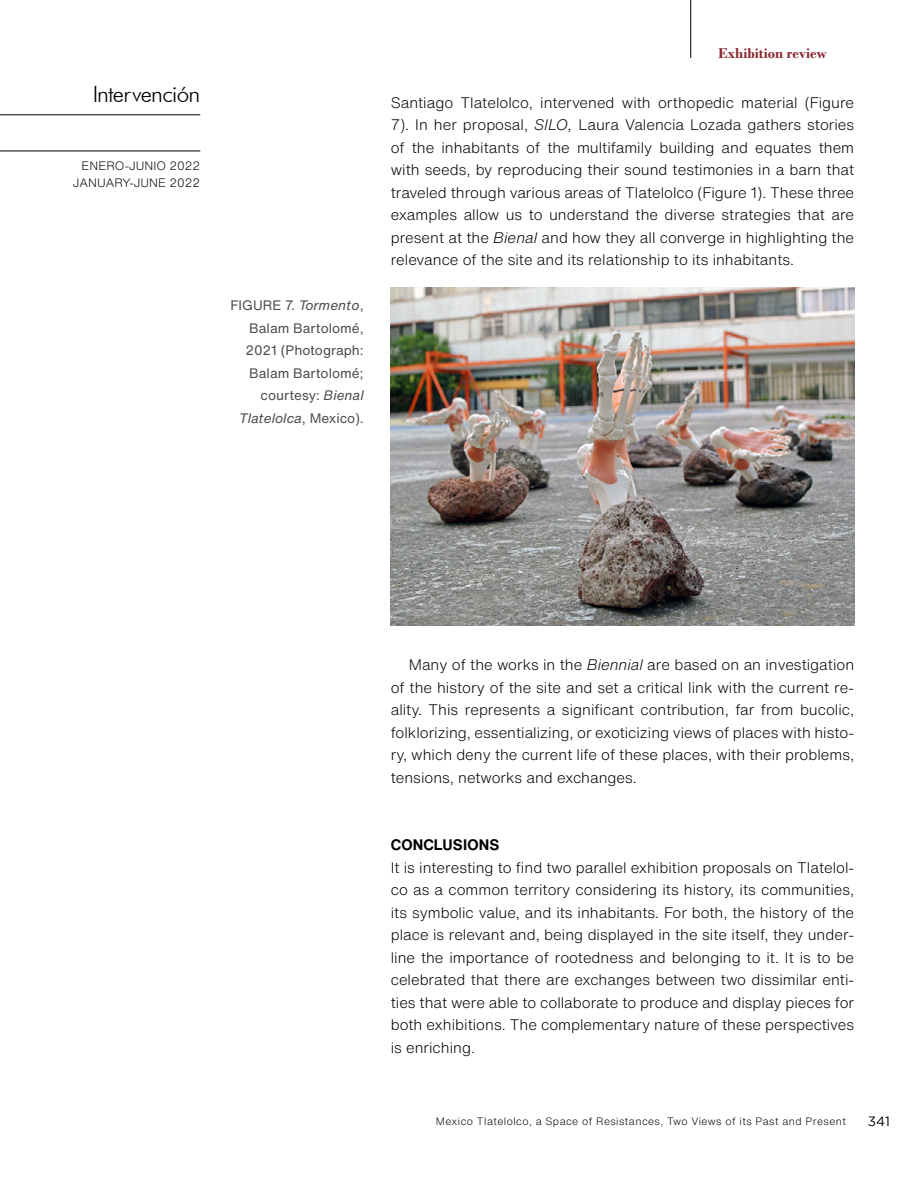
<style>
.page{position:relative;width:918px;height:1188px;background:#fff}
.page>*{position:absolute;margin:0;border:0;box-sizing:border-box;transform-origin:0 0}
.t1{font:300 22.5px "Futura BT";letter-spacing:-.03em;color:#000}
.t2{font:300 15px/22.5px "Helvetica Now Text";color:#000;text-align:justify}
.t3{font:700 15px "Bodoni";color:#8b2830}
.t4{font:700 15px "Helvetica Now Text";letter-spacing:.01em;color:#000}
.t5{font:13.5px/22.5px "Helvetica Now Text";color:#4d4d4d;text-align:right}
.t6{font:13.5px "Gotham";color:#000}
.t7{font:300 12px/16.5px "Helvetica Now Text";color:#000;text-align:right}
.t8{font:300 10.5px "Helvetica Now Text";letter-spacing:.04em;color:#000}
.s1{font-style:italic}
</style>
<div class="page">
<hr style="left:690px;top:0;width:1px;height:58px;background:#000">
<hr style="left:0;top:115px;width:200px;height:1px;background:#000">
<hr style="left:0;top:151px;width:200px;height:1px;background:#000">
<img style="left:391px;top:288px;width:463px;height:337px">
<h1 class="t1" style="left:93px;top:80px;width:109px">Intervención</h1>
<p class="t7" style="left:73px;top:157px;width:129px">ENERO-JUNIO 2022<br>JANUARY-JUNE 2022</p>
<p class="t5" style="left:231px;top:294px;width:135px">FIGURE 7. <span class="s1">Tormento</span>,<br>Balam Bartolomé,<br>2021 (Photograph:<br>Balam Bartolomé; courtesy: <span class="s1">Bienal<br>Tlatelolca</span>, Mexico).</p>
<p class="t3" style="left:718px;top:44px;width:110px">Exhibition review</p>
<p class="t2" style="left:391px;top:90px;width:465px">Santiago Tlatelolco, intervened with orthopedic material (Figure 7). In her proposal, <span class="s1">SILO,</span> Laura Valencia Lozada gathers stories of the inhabitants of the multifamily building and equates them with seeds, by reproducing their sound testimonies in a barn that traveled through various areas of Tlatelolco (Figure 1). These three examples allow us to understand the diverse strategies that are present at the <span class="s1">Bienal</span> and how they all converge in highlighting the relevance of the site and its relationship to its inhabitants.</p>
<p class="t2" style="left:391px;top:653px;width:465px;text-indent:18px">Many of the works in the <span class="s1">Biennial</span> are based on an investigation of the history of the site and set a critical link with the current re&shy;ality. This represents a significant contribution, far from bucolic, folklorizing, essentializing, or exoticizing views of places with histo&shy;ry, which deny the current life of these places, with their problems, tensions, networks and exchanges.</p>
<p class="t4" style="left:391px;top:833px;width:110px">CONCLUSIONS</p>
<p class="t2" style="left:391px;top:855px;width:465px">It is interesting to find two parallel exhibition proposals on Tlatelol&shy;co as a common territory considering its history, its communities, its symbolic value, and its inhabitants. For both, the history of the place is relevant and, being displayed in the site itself, they under&shy;line the importance of rootedness and belonging to it. It is to be celebrated that there are exchanges between two dissimilar enti&shy;ties that were able to collaborate to produce and display pieces for both exhibitions. The complementary nature of these perspectives is enriching.</p>
<p class="t8" style="left:436px;top:1114px;width:412px">Mexico Tlatelolco, a Space of Resistances, Two Views of its Past and Present</p>
<p class="t6" style="left:868px;top:1113px;width:23px">341</p>
</div>
